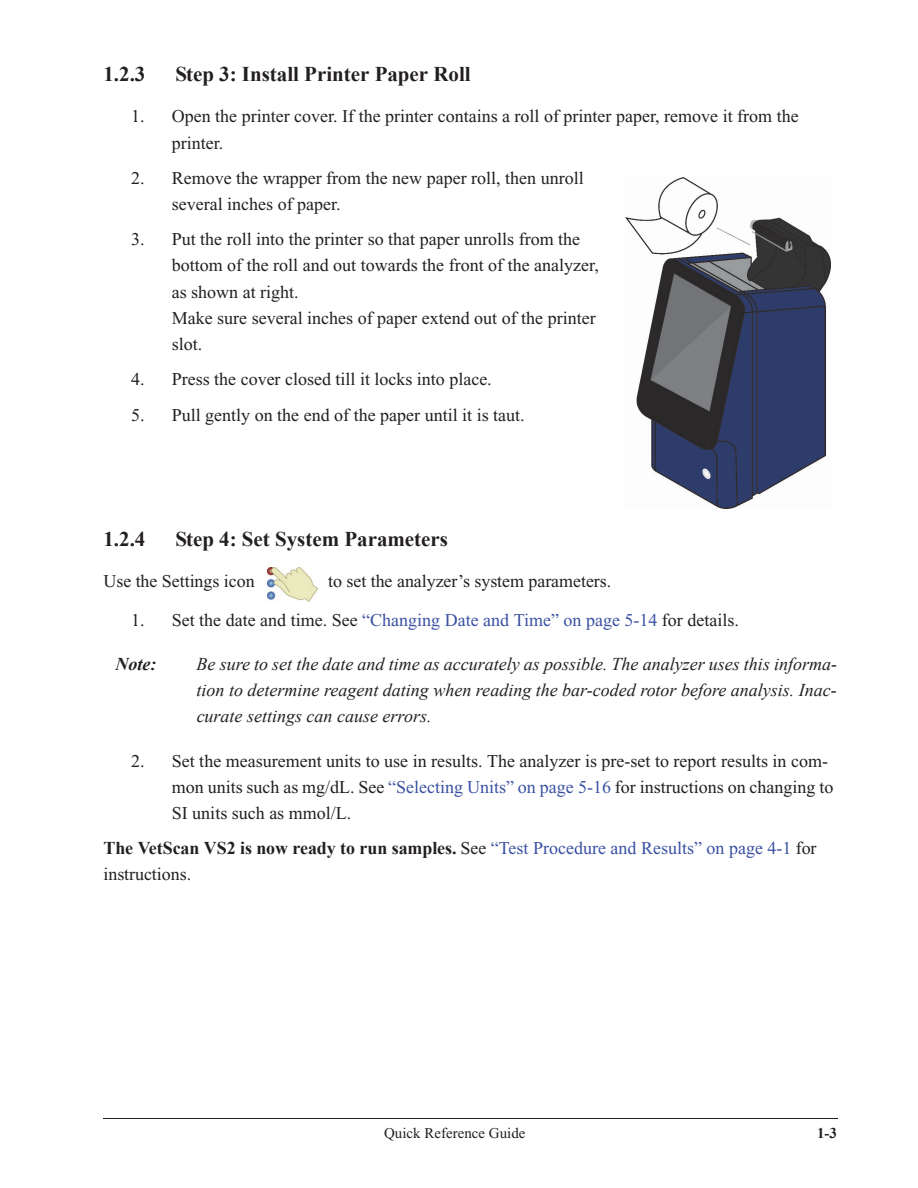
<style>
.page{position:relative;width:918px;height:1188px;background:#fff}
.page>*{position:absolute;margin:0;border:0;box-sizing:border-box;transform-origin:0 0}
.t1{font:700 21px "Times New Roman";color:#231f20}
.t2{font:18px/26.2px "Times New Roman";color:#231f20}
.t3{font:italic 18px/26.2px "Times New Roman";color:#231f20;text-align:justify}
.t4{font:700 18px/26.2px "Times New Roman";letter-spacing:-.005em;color:#231f20}
.t5{font:italic 700 18px "Times New Roman";color:#231f20}
.t6{font:15px "Times New Roman";color:#231f20}
.t7{font:700 15px "Times New Roman";color:#231f20}
.s1{color:#3a51a2}
.s2{font-weight:400}
.s3{font-weight:400;color:#3a51a2}
</style>
<div class="page">
<hr style="left:104px;top:1118px;width:733px;height:1px;background:#231f20">
<img style="left:625px;top:178px;width:206px;height:331px">
<img style="left:268px;top:567px;width:50px;height:34px">
<p class="t1" style="left:104px;top:59px;width:43px">1.2.3</p>
<p class="t1" style="left:175px;top:59px;width:297px">Step 3: Install Printer Paper Roll</p>
<p class="t2" style="left:172px;top:103px;width:628px;text-indent:-40px">1. Open the printer cover. If the printer contains a roll of printer paper, remove it from the printer.</p>
<p class="t2" style="left:172px;top:165px;width:413px;text-indent:-40px">2. Remove the wrapper from the new paper roll, then unroll several inches of paper.</p>
<p class="t2" style="left:172px;top:226px;width:429px;text-indent:-40px">3. Put the roll into the printer so that paper unrolls from the bottom of the roll and out towards the front of the analyzer, as shown at right.<br>Make sure several inches of paper extend out of the printer slot.</p>
<p class="t2" style="left:131px;top:366px;width:362px">4. Press the cover closed till it locks into place.</p>
<p class="t2" style="left:131px;top:402px;width:395px">5. Pull gently on the end of the paper until it is taut.</p>
<p class="t1" style="left:104px;top:524px;width:43px">1.2.4</p>
<p class="t1" style="left:175px;top:524px;width:274px">Step 4: Set System Parameters</p>
<p class="t2" style="left:104px;top:568px;width:153px">Use the Settings icon</p>
<p class="t2" style="left:328px;top:568px;width:285px">to set the analyzer’s system parameters.</p>
<p class="t2" style="left:131px;top:606px;width:609px">1. Set the date and time. See <span class="s1">“Changing Date and Time” on page 5-14</span> for details.</p>
<p class="t5" style="left:115px;top:651px;width:43px">Note:</p>
<p class="t3" style="left:197px;top:650px;width:642px">Be sure to set the date and time as accurately as possible. The analyzer uses this informa&shy;tion to determine reagent dating when reading the bar-coded rotor before analysis. Inac&shy;curate settings can cause errors.</p>
<p class="t2" style="left:172px;top:747px;width:663px;text-indent:-40px">2. Set the measurement units to use in results. The analyzer is pre-set to report results in com&shy;mon units such as mg/dL. See <span class="s1">“Selecting Units” on page 5-16</span> for instructions on changing to<br>SI units such as mmol/L.</p>
<p class="t4" style="left:104px;top:835px;width:715px">The VetScan VS2 is now ready to run samples. <span class="s2">See</span> <span class="s3">“Test Procedure and Results” on page 4-1</span> <span class="s2">for instructions.</span></p>
<p class="t6" style="left:384px;top:1124px;width:143px">Quick Reference Guide</p>
<p class="t7" style="left:817px;top:1122px;width:21px">1-3</p>
</div>
